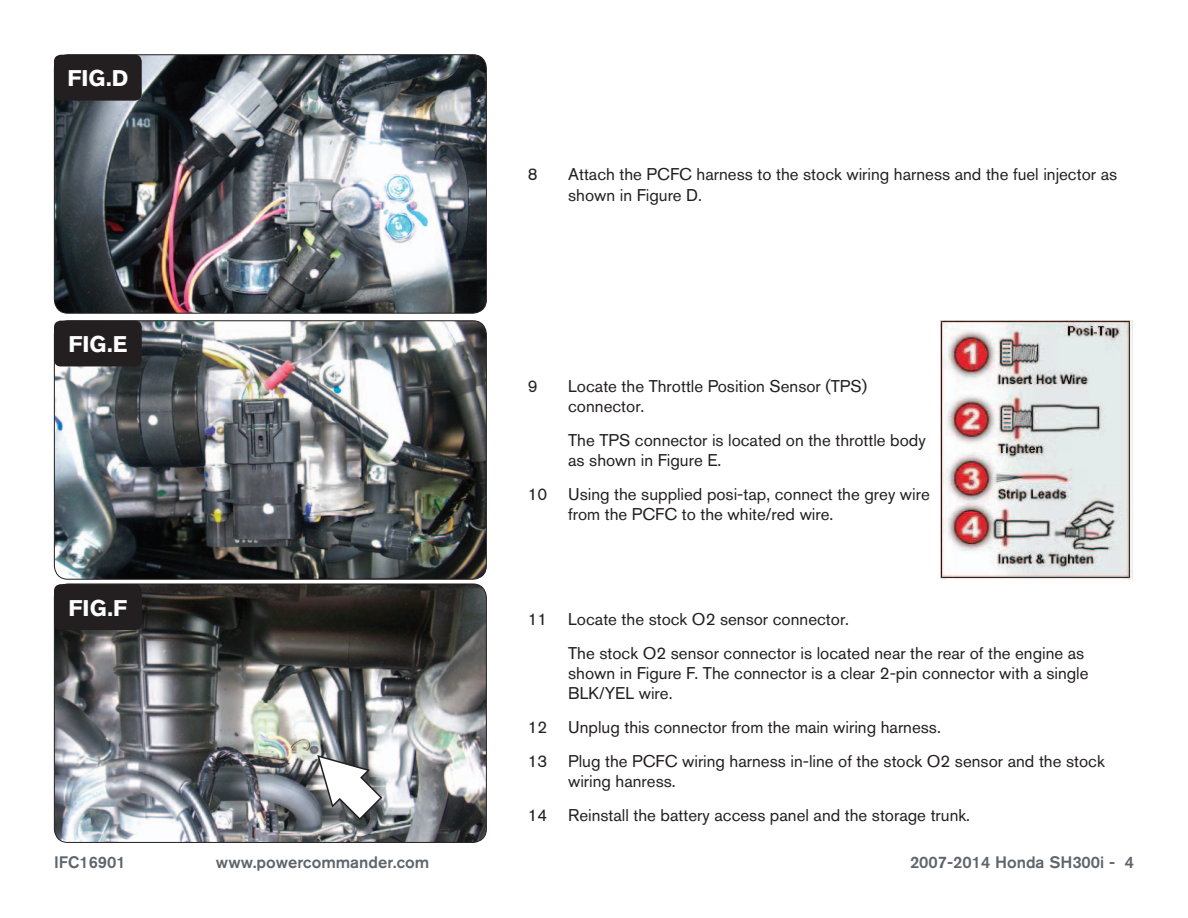
<style>
.page{position:relative;width:1188px;height:918px;background:#fff}
.page>*{position:absolute;margin:0;border:0;box-sizing:border-box;transform-origin:0 0}
.t1{font:700 22.5px "Akzidenz Grotesk BQ";color:#fff}
.Indent{font:16.8px/20.2px "Akzidenz Grotesk BQ";color:#231f20}
.t2{font:500 16.5px "Akzidenz Grotesk BQ";color:#5e656c}
</style>
<div class="page">
<img style="left:54px;top:55px;width:431px;height:257px">
<div style="left:54px;top:54px;width:433px;height:260px;border:1px solid #231f20;border-radius:14px"></div>
<img style="left:54px;top:321px;width:431px;height:257px">
<div style="left:54px;top:320px;width:433px;height:260px;border:1px solid #231f20;border-radius:14px"></div>
<div style="left:54px;top:55px;width:88px;height:46px;background:#231f20;border-radius:7px"></div>
<div style="left:54px;top:321px;width:88px;height:45px;background:#231f20;border-radius:7px"></div>
<img style="left:54px;top:584px;width:432px;height:258px">
<div style="left:54px;top:584px;width:433px;height:259px;border:1px solid #231f20;border-radius:14px"></div>
<div style="left:54px;top:584px;width:88px;height:46px;background:#231f20;border-radius:7px"></div>
<img style="left:940px;top:320px;width:193px;height:260px">
<svg style="left:316px;top:754px;width:67px;height:67px"></svg>
<p class="t1" style="left:67px;top:65px;width:62px">FIG.D</p>
<p class="t1" style="left:68px;top:331px;width:61px">FIG.E</p>
<p class="t1" style="left:69px;top:595px;width:60px">FIG.F</p>
<p class="Indent" style="left:528px;top:164px;width:11px">8</p>
<p class="Indent" style="left:568px;top:164px;width:551px">Attach the PCFC harness to the stock wiring harness and the fuel injector as shown in Figure D.</p>
<p class="Indent" style="left:528px;top:376px;width:11px">9</p>
<p class="Indent" style="left:568px;top:376px;width:300px">Locate the Throttle Position Sensor (TPS) connector.</p>
<p class="Indent" style="left:568px;top:430px;width:359px">The TPS connector is located on the throttle body as shown in Figure E.</p>
<p class="Indent" style="left:568px;top:484px;width:363px;text-indent:-40px">10 Using the supplied posi-tap, connect the grey wire from the PCFC to the white/red wire.</p>
<p class="Indent" style="left:528px;top:609px;width:323px">11 Locate the stock O2 sensor connector.</p>
<p class="Indent" style="left:568px;top:642px;width:522px">The stock O2 sensor connector is located near the rear of the engine as shown in Figure F. The connector is a clear 2-pin connector with a single<br>BLK/YEL wire.</p>
<p class="Indent" style="left:528px;top:717px;width:415px">12 Unplug this connector from the main wiring harness.</p>
<p class="Indent" style="left:568px;top:750px;width:538px;text-indent:-40px">13 Plug the PCFC wiring harness in-line of the stock O2 sensor and the stock wiring hanress.</p>
<p class="Indent" style="left:528px;top:804px;width:444px">14 Reinstall the battery access panel and the storage trunk.</p>
<p class="t2" style="left:54px;top:852px;width:73px">IFC16901</p>
<p class="t2" style="left:216px;top:852px;width:215px">www.powercommander.com</p>
<p class="t2" style="left:910px;top:852px;width:225px">2007-2014 Honda SH300i - 4</p>
</div>
